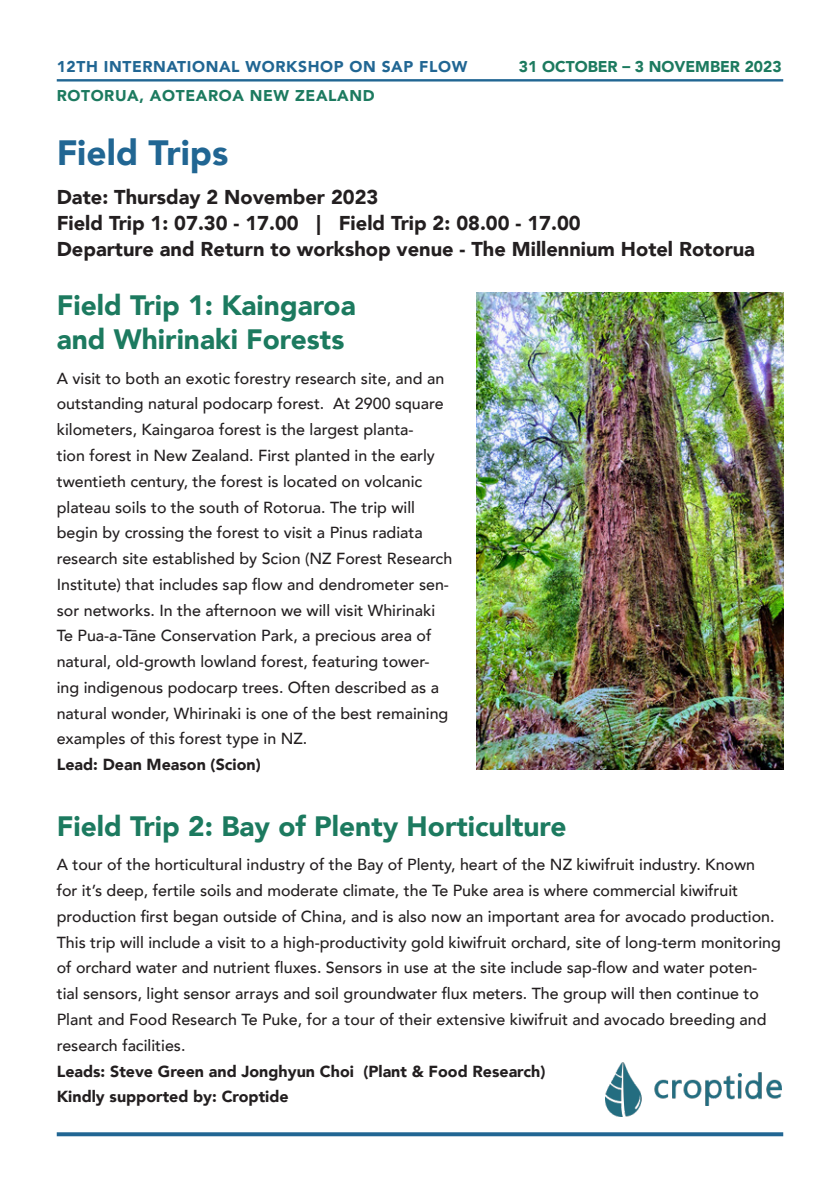
<style>
.page{position:relative;width:840px;height:1191px;background:#fff}
.page>*{position:absolute;margin:0;border:0;box-sizing:border-box;transform-origin:0 0}
.t1{font:900 35.2px "Avenir";color:#216693}
.t2{font:900 28px/33.6px "Avenir";color:#1c7a5f}
.t3{font:900 20px/25.8px "Avenir";color:#231f20}
.t4{font:500 16px/25.8px "Avenir";color:#231f20}
.t5{font:900 16px/25.8px "Avenir";color:#231f20}
.t6{font:900 15.6px "Avenir";letter-spacing:.04em;color:#216693}
.t7{font:900 15.6px "Avenir";letter-spacing:.04em;color:#1c7a5f}
.t8{font:900 15.6px "Avenir";color:#1c7a5f}
</style>
<div class="page">
<hr style="left:57px;top:79px;width:725px;height:2px;background:#216693">
<svg style="left:57px;top:1132px;width:725px;height:4px;background:#30709a"></svg>
<img style="left:476px;top:292px;width:306px;height:478px">
<img style="left:605px;top:1062px;width:176px;height:54px">
<p class="t6" style="left:57px;top:53px;width:412px">12TH INTERNATIONAL WORKSHOP ON SAP FLOW</p>
<p class="t8" style="left:518px;top:53px;width:264px">31 OCTOBER – 3 NOVEMBER 2023</p>
<p class="t7" style="left:57px;top:82px;width:319px">ROTORUA, AOTEAROA NEW ZEALAND</p>
<h1 class="t1" style="left:57px;top:123px;width:173px">Field Trips</h1>
<p class="t3" style="left:57px;top:184px;width:699px">Date: Thursday 2 November 2023<br>Field Trip 1: 07.30 - 17.00 | Field Trip 2: 08.00 - 17.00<br>Departure and Return to workshop venue - The Millennium Hotel Rotorua</p>
<h2 class="t2" style="left:57px;top:288px;width:300px">Field Trip 1: Kaingaroa and Whirinaki Forests</h2>
<p class="t4" style="left:57px;top:364px;width:397px">A visit to both an exotic forestry research site, and an outstanding natural podocarp forest. At 2900 square kilometers, Kaingaroa forest is the largest planta-<br>tion forest in New Zealand. First planted in the early twentieth century, the forest is located on volcanic plateau soils to the south of Rotorua. The trip will begin by crossing the forest to visit a Pinus radiata research site established by Scion (NZ Forest Research Institute) that includes sap flow and dendrometer sen&shy;sor networks. In the afternoon we will visit Whirinaki Te Pua-a-Tāne Conservation Park, a precious area of natural, old-growth lowland forest, featuring tower&shy;ing indigenous podocarp trees. Often described as a natural wonder, Whirinaki is one of the best remaining examples of this forest type in NZ.</p>
<p class="t5" style="left:57px;top:751px;width:205px">Lead: Dean Meason (Scion)</p>
<h2 class="t2" style="left:57px;top:808px;width:511px">Field Trip 2: Bay of Plenty Horticulture</h2>
<p class="t4" style="left:57px;top:851px;width:725px">A tour of the horticultural industry of the Bay of Plenty, heart of the NZ kiwifruit industry. Known<br>for it’s deep, fertile soils and moderate climate, the Te Puke area is where commercial kiwifruit production first began outside of China, and is also now an important area for avocado production.<br>This trip will include a visit to a high-productivity gold kiwifruit orchard, site of long-term monitoring of orchard water and nutrient fluxes. Sensors in use at the site include sap-flow and water poten&shy;tial sensors, light sensor arrays and soil groundwater flux meters. The group will then continue to Plant and Food Research Te Puke, for a tour of their extensive kiwifruit and avocado breeding and research facilities.</p>
<p class="t5" style="left:57px;top:1057px;width:490px">Leads: Steve Green and Jonghyun Choi (Plant &amp; Food Research)<br>Kindly supported by: Croptide</p>
</div>
